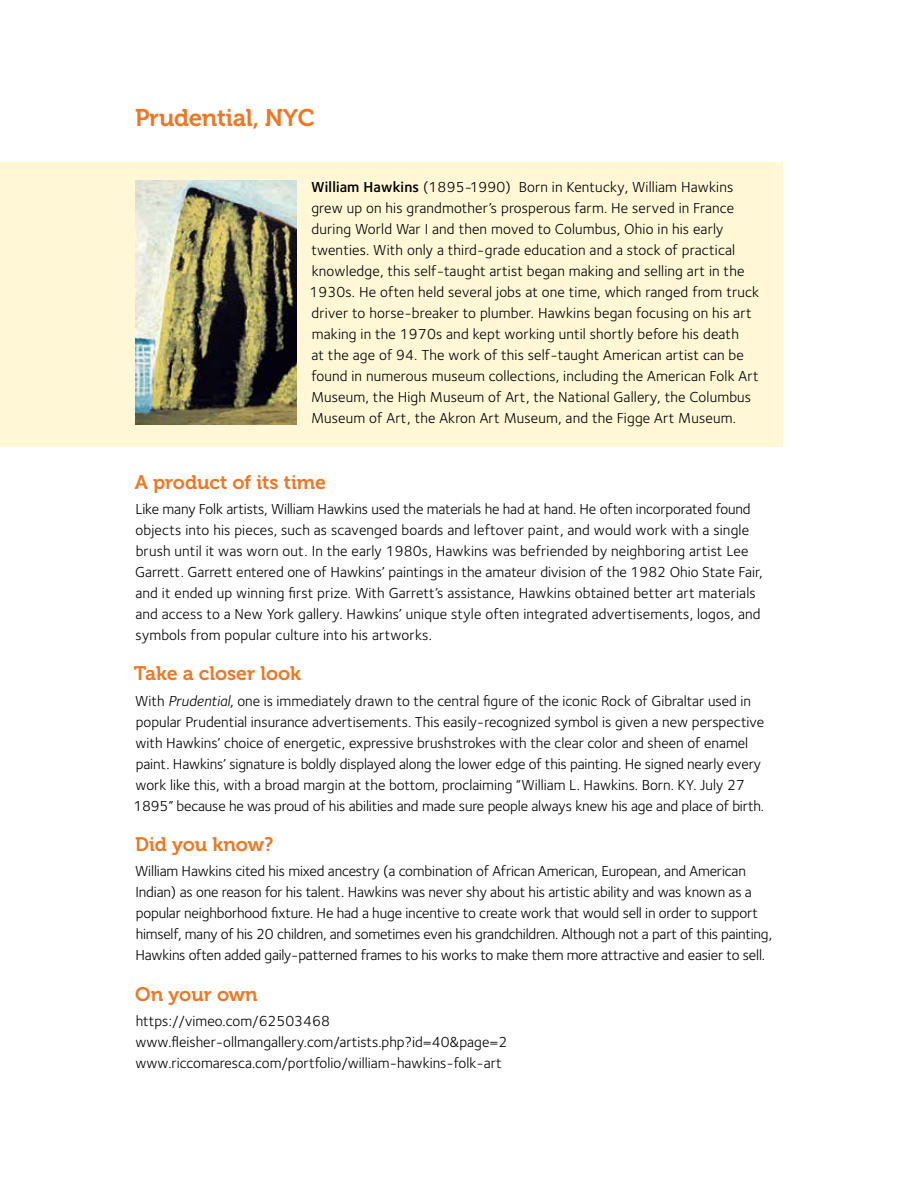
<style>
.page{position:relative;width:918px;height:1188px;background:#fff}
.page>*{position:absolute;margin:0;border:0;box-sizing:border-box;transform-origin:0 0}
.t1{font:24px "Museo 700";letter-spacing:-.01em;color:#ef7723}
.t2{font:19.5px "Museo 700";color:#ef7723}
.t3{font:15px/21px "Foundry Sterling";color:#000}
.s1{font-weight:600}
.s2{font-style:italic}
</style>
<div class="page">
<div style="left:0;top:162px;width:783px;height:284px;background:#fff7d5"></div>
<img style="left:135px;top:180px;width:162px;height:244px">
<h1 class="t1" style="left:135px;top:104px;width:181px">Prudential, NYC</h1>
<p class="t3" style="left:309px;top:176px;width:451px"><span class="s1">William Hawkins</span> (1895-1990) Born in Kentucky, William Hawkins grew up on his grandmother’s prosperous farm. He served in France during World War I and then moved to Columbus, Ohio in his early twenties. With only a third-grade education and a stock of practical knowledge, this self-taught artist began making and selling art in the 1930s. He often held several jobs at one time, which ranged from truck driver to horse-breaker to plumber. Hawkins began focusing on his art making in the 1970s and kept working until shortly before his death<br>at the age of 94. The work of this self-taught American artist can be found in numerous museum collections, including the American Folk Art Museum, the High Museum of Art, the National Gallery, the Columbus Museum of Art, the Akron Art Museum, and the Figge Art Museum.</p>
<h2 class="t2" style="left:135px;top:471px;width:193px">A product of its time</h2>
<p class="t3" style="left:135px;top:498px;width:629px">Like many Folk artists, William Hawkins used the materials he had at hand. He often incorporated found objects into his pieces, such as scavenged boards and leftover paint, and would work with a single brush until it was worn out. In the early 1980s, Hawkins was befriended by neighboring artist Lee Garrett. Garrett entered one of Hawkins’ paintings in the amateur division of the 1982 Ohio State Fair, and it ended up winning first prize. With Garrett’s assistance, Hawkins obtained better art materials and access to a New York gallery. Hawkins’ unique style often integrated advertisements, logos, and symbols from popular culture into his artworks.</p>
<h2 class="t2" style="left:134px;top:663px;width:169px">Take a closer look</h2>
<p class="t3" style="left:133px;top:690px;width:632px">With <span class="s2">Prudential</span>, one is immediately drawn to the central figure of the iconic Rock of Gibraltar used in popular Prudential insurance advertisements. This easily-recognized symbol is given a new perspective with Hawkins’ choice of energetic, expressive brushstrokes with the clear color and sheen of enamel paint. Hawkins’ signature is boldly displayed along the lower edge of this painting. He signed nearly every work like this, with a broad margin at the bottom, proclaiming “William L. Hawkins. Born. KY. July 27<br>1895” because he was proud of his abilities and made sure people always knew his age and place of birth.</p>
<h2 class="t2" style="left:135px;top:833px;width:140px">Did you know?</h2>
<p class="t3" style="left:135px;top:861px;width:639px">William Hawkins cited his mixed ancestry (a combination of African American, European, and American Indian) as one reason for his talent. Hawkins was never shy about his artistic ability and was known as a popular neighborhood fixture. He had a huge incentive to create work that would sell in order to support himself, many of his 20 children, and sometimes even his grandchildren. Although not a part of this painting, Hawkins often added gaily-patterned frames to his works to make them more attractive and easier to sell.</p>
<h2 class="t2" style="left:135px;top:983px;width:124px">On your own</h2>
<p class="t3" style="left:135px;top:1010px;width:373px">https://vimeo.com/62503468 www.fleisher-ollmangallery.com/artists.php?id=40&amp;page=2 www.riccomaresca.com/portfolio/william-hawkins-folk-art</p>
</div>
